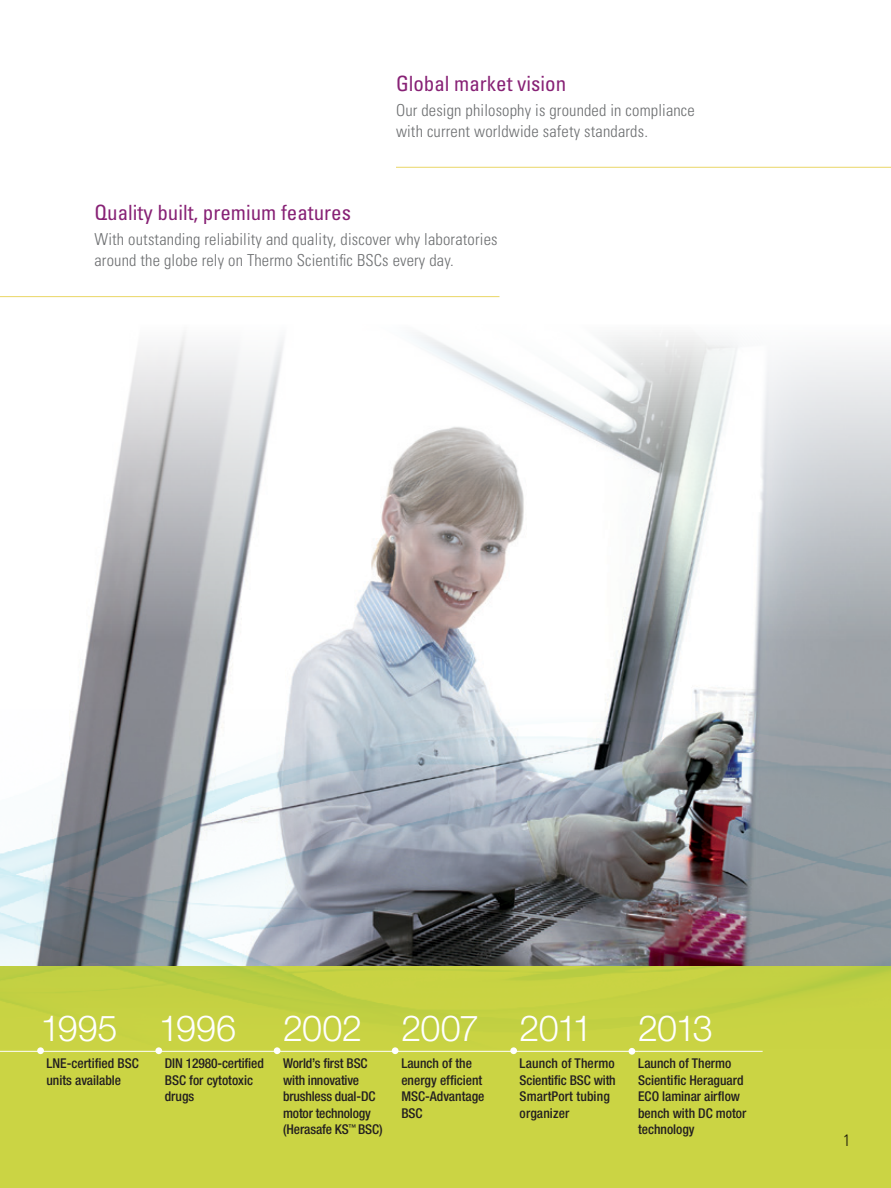
<style>
.page{position:relative;width:891px;height:1188px;background:#fff}
.page>*{position:absolute;margin:0;border:0;box-sizing:border-box;transform-origin:0 0}
.t1{font:300 36px "Helvetica Neue LT Std";letter-spacing:-.025em;color:#fff}
.t2{font:300 36px "Helvetica Neue LT Std";letter-spacing:-.005em;color:#fff}
.T1{font:condensed 21px "Univers LT Std";color:#872175}
.Grey_callout_text{font:300 condensed 16.5px/21px "Univers LT Std";letter-spacing:.01em;color:#6d6f71}
.t3{font:300 condensed 16.5px "Univers LT Std";color:#231f20}
.t4{font:500 condensed 13.5px/16.5px "Helvetica Neue LT Std";color:#231f20}
</style>
<div class="page">
<img style="left:77px;top:335px;width:814px;height:375px">
<img style="left:0;top:710px;width:891px;height:256px">
<div style="left:0;top:966px;width:891px;height:222px;background:#cbd444"></div>
<hr style="left:0;top:1051px;width:40px;height:1px;background:#fff">
<hr style="left:40px;top:1051px;width:119px;height:1px;background:#fff">
<hr style="left:159px;top:1051px;width:118px;height:1px;background:#fff">
<hr style="left:277px;top:1051px;width:118px;height:1px;background:#fff">
<hr style="left:395px;top:1051px;width:119px;height:1px;background:#fff">
<hr style="left:514px;top:1051px;width:124px;height:1px;background:#fff">
<hr style="left:638px;top:1051px;width:125px;height:1px;background:#fff">
<div style="left:37px;top:1047px;width:7px;height:7px;background:#fff;border-radius:50%"></div>
<div style="left:155px;top:1047px;width:7px;height:7px;background:#fff;border-radius:50%"></div>
<div style="left:274px;top:1047px;width:6px;height:7px;background:#fff;border-radius:50%"></div>
<div style="left:392px;top:1047px;width:7px;height:7px;background:#fff;border-radius:50%"></div>
<div style="left:510px;top:1047px;width:7px;height:7px;background:#fff;border-radius:50%"></div>
<hr style="left:396px;top:167px;width:495px;height:1px;background:#ead766">
<hr style="left:0;top:296px;width:500px;height:1px;background:#ead766">
<div style="left:629px;top:1048px;width:6px;height:7px;background:#fff;border-radius:50%"></div>
<p class="T1" style="left:396px;top:70px;width:172px">Global market vision</p>
<p class="Grey_callout_text" style="left:396px;top:100px;width:300px">Our design philosophy is grounded in compliance with current worldwide safety standards.</p>
<p class="T1" style="left:94px;top:199px;width:258px">Quality built, premium features</p>
<p class="Grey_callout_text" style="left:94px;top:229px;width:405px">With outstanding reliability and quality, discover why laboratories around the globe rely on Thermo Scientific BSCs every day.</p>
<h1 class="t2" style="left:40px;top:1006px;width:197px">1995 1996</h1>
<h1 class="t1" style="left:283px;top:1006px;width:311px">2002 2007 2011</h1>
<h1 class="t1" style="left:638px;top:1006px;width:76px">2013</h1>
<p class="t4" style="left:46px;top:1055px;width:94px">LNE-certified BSC units available</p>
<p class="t4" style="left:165px;top:1055px;width:101px">DIN 12980-certified<br>BSC for cytotoxic drugs</p>
<p class="t4" style="left:283px;top:1055px;width:101px">World’s first BSC with innovative brushless dual-DC motor technology (Herasafe KS<sup>™</sup> BSC)</p>
<p class="t4" style="left:401px;top:1055px;width:85px">Launch of the energy efficient<br>MSC-Advantage<br>BSC</p>
<p class="t4" style="left:520px;top:1055px;width:98px">Launch of Thermo<br>Scientific BSC with<br>SmartPort tubing organizer</p>
<p class="t4" style="left:638px;top:1055px;width:110px">Launch of Thermo<br>Scientific Heraguard<br>ECO laminar airflow bench with DC motor technology</p>
<p class="t3" style="left:843px;top:1130px;width:9px">1</p>
</div>
